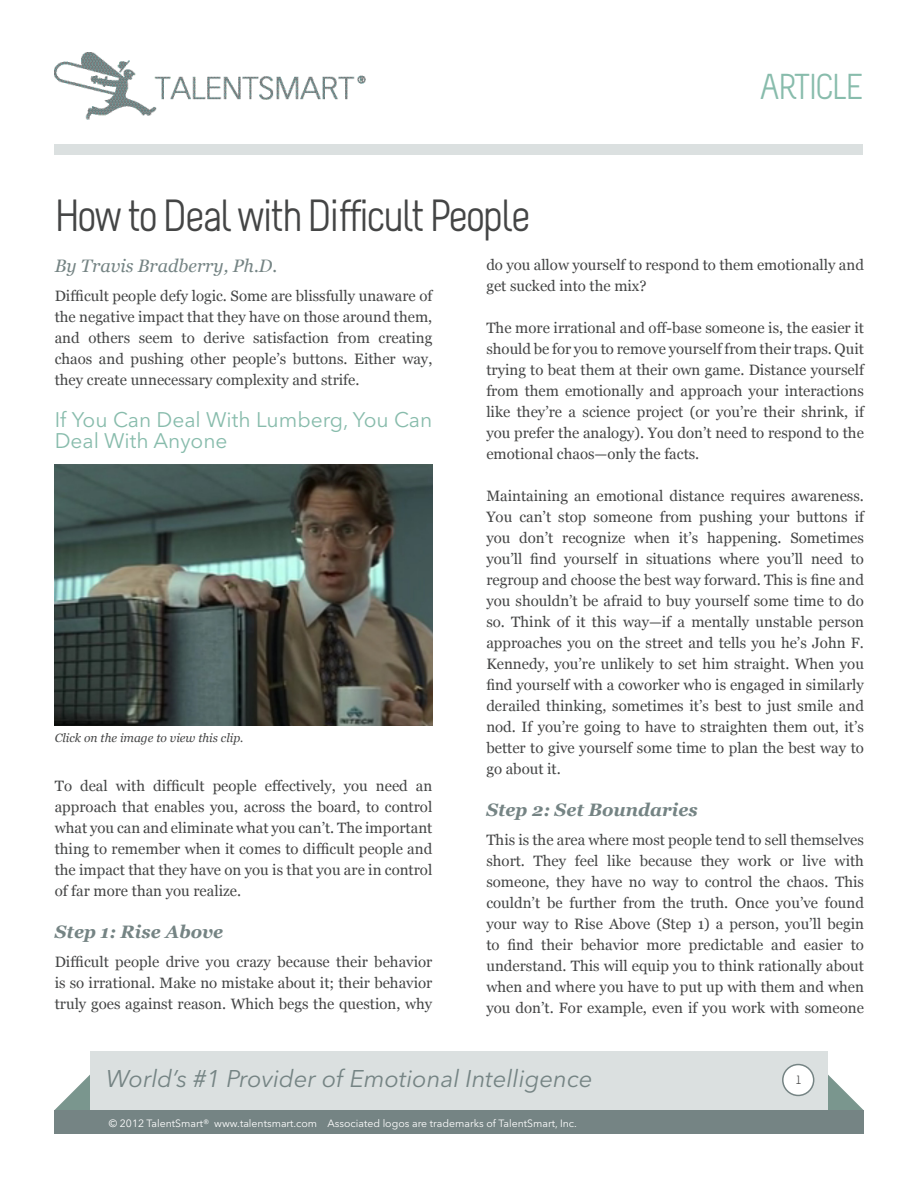
<style>
.page{position:relative;width:918px;height:1188px;background:#fff}
.page>*{position:absolute;margin:0;border:0;box-sizing:border-box;transform-origin:0 0}
.MAIN_HEADING{font:45px "Melbourne";letter-spacing:-.05em;color:#444545}
.t1{font:36px "Melbourne";letter-spacing:-.05em;color:#88bcac}
.t2{font:italic 24px "Avenir Next LT Pro";color:#758484}
.SUBHEADING{font:21px/21px "Avenir Next LT Pro";color:#88bcac}
.BODY_COPY{font:italic 700 18px "Georgia";color:#758484}
.Small_Callout_Header{font:italic 18px "Georgia";color:#758484}
.BODY_COPY-2{font:15px/21px "Georgia";color:#444545;text-align:justify}
.t3{font:italic 12px "Georgia";color:#444545}
.Page_Number{font:12px "Melbourne";color:#444545}
.SUBHEADING-2{font:10.5px "Avenir Next LT Pro";color:#fff}
</style>
<div class="page">
<div style="left:55px;top:144px;width:808px;height:11px;background:#dbe0e0"></div>
<img style="left:54px;top:52px;width:311px;height:67px">
<div style="left:90px;top:1051px;width:738px;height:75px;background:#dbe0e0"></div>
<svg style="left:54px;top:1075px;width:36px;height:36px"></svg>
<svg style="left:828px;top:1075px;width:36px;height:36px"></svg>
<div style="left:54px;top:1111px;width:810px;height:23px;background:#758484"></div>
<div style="left:783px;top:1065px;width:31px;height:30px;background:#fff;border-radius:50%"></div>
<div style="left:782px;top:1064px;width:32px;height:32px;border:2px solid #758484;border-radius:50%"></div>
<img style="left:54px;top:464px;width:379px;height:262px">
<p class="MAIN_HEADING" style="left:55px;top:192px;width:478px">How to Deal with Difficult People</p>
<p class="t1" style="left:759px;top:68px;width:106px">ARTICLE</p>
<p class="Small_Callout_Header" style="left:55px;top:255px;width:224px">By Travis Bradberry, Ph.D.</p>
<p class="BODY_COPY-2" style="left:55px;top:286px;width:379px">Difficult people defy logic. Some are blissfully unaware of the negative impact that they have on those around them, and others seem to derive satisfaction from creating chaos and pushing other people’s buttons. Either way, they create unnecessary complexity and strife.</p>
<p class="SUBHEADING" style="left:55px;top:409px;width:379px">If You Can Deal With Lumberg, You Can<br>Deal With Anyone</p>
<p class="t3" style="left:55px;top:730px;width:190px">Click on the image to view this clip.</p>
<p class="BODY_COPY-2" style="left:55px;top:776px;width:379px">To deal with difficult people effectively, you need an approach that enables you, across the board, to control what you can and eliminate what you can’t. The important thing to remember when it comes to difficult people and the impact that they have on you is that you are in control of far more than you realize.</p>
<p class="BODY_COPY" style="left:55px;top:920px;width:170px">Step 1: Rise Above</p>
<p class="BODY_COPY-2" style="left:55px;top:952px;width:379px">Difficult people drive you crazy because their behavior is so irrational. Make no mistake about it; their behavior truly goes against reason. Which begs the question, why</p>
<p class="BODY_COPY-2" style="left:486px;top:255px;width:379px">do you allow yourself to respond to them emotionally and get sucked into the mix?</p>
<p class="BODY_COPY-2" style="left:486px;top:318px;width:379px">The more irrational and off-base someone is, the easier it should be for you to remove yourself from their traps. Quit trying to beat them at their own game. Distance yourself from them emotionally and approach your interactions like they’re a science project (or you’re their shrink, if you prefer the analogy). You don’t need to respond to the emotional chaos—only the facts.</p>
<p class="BODY_COPY-2" style="left:486px;top:486px;width:379px">Maintaining an emotional distance requires awareness.<br>You can’t stop someone from pushing your buttons if you don’t recognize when it’s happening. Sometimes you’ll find yourself in situations where you’ll need to regroup and choose the best way forward. This is fine and you shouldn’t be afraid to buy yourself some time to do so. Think of it this way—if a mentally unstable person approaches you on the street and tells you he’s John F.<br>Kennedy, you’re unlikely to set him straight. When you find yourself with a coworker who is engaged in similarly derailed thinking, sometimes it’s best to just smile and nod. If you’re going to have to straighten them out, it’s better to give yourself some time to plan the best way to go about it.</p>
<p class="BODY_COPY" style="left:486px;top:798px;width:213px">Step 2: Set Boundaries</p>
<p class="BODY_COPY-2" style="left:486px;top:829px;width:379px">This is the area where most people tend to sell themselves short. They feel like because they work or live with someone, they have no way to control the chaos. This couldn’t be further from the truth. Once you’ve found your way to Rise Above (Step 1) a person, you’ll begin to find their behavior more predictable and easier to understand. This will equip you to think rationally about when and where you have to put up with them and when you don’t. For example, even if you work with someone</p>
<p class="t2" style="left:106px;top:1064px;width:488px">World’s #1 Provider of Emotional Intelligence</p>
<p class="Page_Number" style="left:796px;top:1074px;width:7px">1</p>
<p class="SUBHEADING-2" style="left:109px;top:1117px;width:470px">© 2012 TalentSmart® www.talentsmart.com Associated logos are trademarks of TalentSmart, Inc.</p>
</div>
